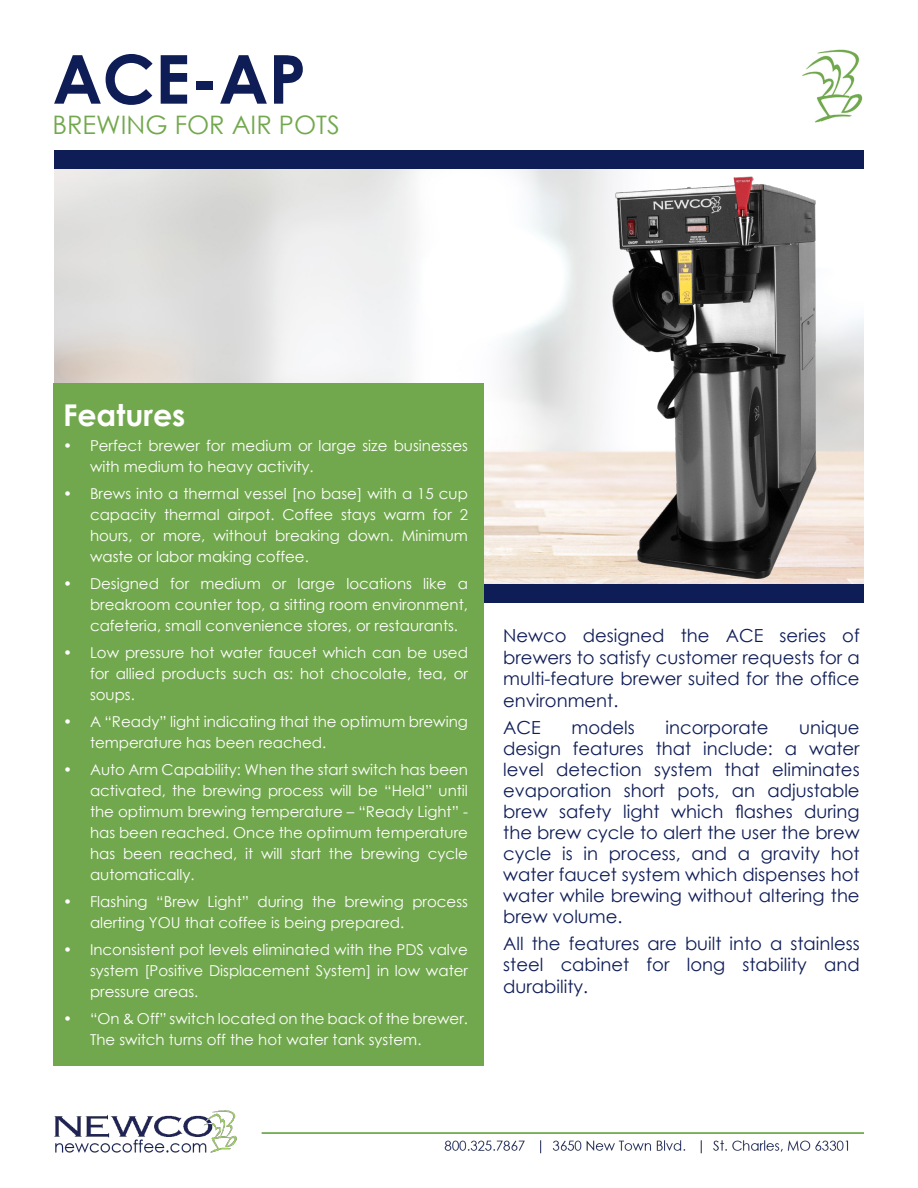
<style>
.page{position:relative;width:918px;height:1188px;background:#fff}
.page>*{position:absolute;margin:0;border:0;box-sizing:border-box;transform-origin:0 0}
.t1{font:700 67.5px "Century Gothic";color:#0f1d57}
.t2{font:700 30px "Century Gothic";color:#fff}
.t3{font:25.5px "Century Gothic";color:#72a84d}
.t4{font:18px/21px "Century Gothic";color:#0f1d57;text-align:justify}
.t5{font:15px/21px "Century Gothic";color:#fff;text-align:justify}
</style>
<div class="page">
<img style="left:54px;top:1111px;width:810px;height:43px">
<img style="left:802px;top:49px;width:60px;height:73px">
<div style="left:54px;top:150px;width:810px;height:19px;background:#0f1d57"></div>
<div style="left:54px;top:584px;width:810px;height:19px;background:#0f1d57"></div>
<div style="left:53px;top:383px;width:431px;height:683px;background:#72a84d"></div>
<img style="left:593px;top:169px;width:244px;height:415px">
<p class="t1" style="left:52px;top:28px;width:255px">ACE-AP</p>
<p class="t3" style="left:52px;top:107px;width:289px">BREWING FOR AIR POTS</p>
<p class="t2" style="left:63px;top:392px;width:124px">Features</p>
<p class="t5" style="left:90px;top:435px;width:380px;text-indent:-27px">• Perfect brewer for medium or large size businesses with medium to heavy activity.</p>
<p class="t5" style="left:90px;top:483px;width:379px;text-indent:-27px">• Brews into a thermal vessel [no base] with a 15 cup capacity thermal airpot. Coffee stays warm for 2 hours, or more, without breaking down. Minimum waste or labor making coffee.</p>
<p class="t5" style="left:90px;top:573px;width:380px;text-indent:-27px">• Designed for medium or large locations like a breakroom counter top, a sitting room environment, cafeteria, small convenience stores, or restaurants.</p>
<p class="t5" style="left:90px;top:642px;width:380px;text-indent:-27px">• Low pressure hot water faucet which can be used for allied products such as: hot chocolate, tea, or soups.</p>
<p class="t5" style="left:90px;top:711px;width:380px;text-indent:-27px">• A “Ready” light indicating that the optimum brewing temperature has been reached.</p>
<p class="t5" style="left:90px;top:759px;width:380px;text-indent:-27px">• Auto Arm Capability: When the start switch has been activated, the brewing process will be “Held” until the optimum brewing temperature – “Ready Light” - has been reached. Once the optimum temperature has been reached, it will start the brewing cycle automatically.</p>
<p class="t5" style="left:90px;top:891px;width:380px;text-indent:-27px">• Flashing “Brew Light” during the brewing process alerting YOU that coffee is being prepared.</p>
<p class="t5" style="left:90px;top:939px;width:380px;text-indent:-27px">• Inconsistent pot levels eliminated with the PDS valve system [Positive Displacement System] in low water pressure areas.</p>
<p class="t5" style="left:90px;top:1008px;width:380px;text-indent:-27px">• “On &amp; Off” switch located on the back of the brewer.<br>The switch turns off the hot water tank system.</p>
<p class="t4" style="left:503px;top:624px;width:358px;line-height:21.6px">Newco designed the ACE series of brewers to satisfy customer requests for a multi-feature brewer suited for the office environment.</p>
<p class="t4" style="left:503px;top:717px;width:39px">ACE</p>
<p class="t4" style="left:572px;top:717px;width:65px">models</p>
<p class="t4" style="left:666px;top:717px;width:105px">incorporate</p>
<p class="t4" style="left:503px;top:717px;width:358px;text-indent:296px">unique design features that include: a water level detection system that eliminates evaporation short pots, an adjustable brew safety light which flashes during the brew cycle to alert the user the brew cycle is in process, and a gravity hot water faucet system which dispenses hot water while brewing without altering the brew volume.</p>
<p class="t4" style="left:503px;top:933px;width:358px">All the features are built into a stainless steel cabinet for long stability and durability.</p>
</div>
